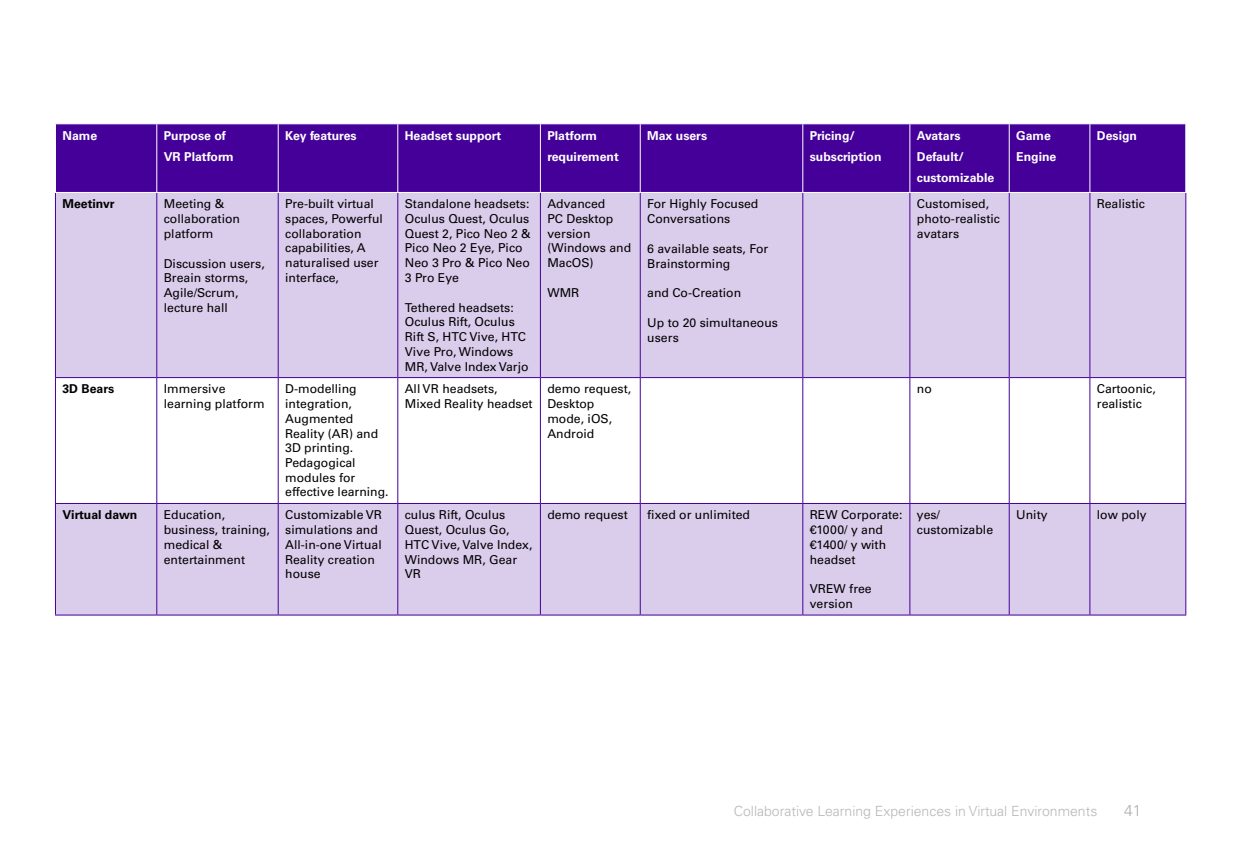
<style>
.page{position:relative;width:1241px;height:854px;background:#fff}
.page>*{position:absolute;margin:0;border:0;box-sizing:border-box;transform-origin:0 0}
.t1{font:300 15.75px "Univers LT Std";color:#a9abac}
.t2{font:300 14px "Univers LT Std";color:#b8b7b7}
.Taulukon_data__P{font:12.25px/14.7px "Univers LT Std";color:#000}
.Otsikot_taulukon_sisällä__H{font:700 12.25px/21px "Univers LT Std";color:#fff}
.Otsikot_taulukon_sisällä__H-2{font:700 12.25px "Univers LT Std";color:#000}
</style>
<div class="page">
<div style="left:56px;top:124px;width:1129px;height:68px;background:#409"></div>
<svg style="left:56px;top:193px;width:1129px;height:421px;fill:#dacceb"></svg>
<hr style="left:55px;top:193px;width:1px;height:184px;background:#409">
<hr style="left:156px;top:193px;width:1px;height:184px;background:#409">
<hr style="left:278px;top:193px;width:1px;height:184px;background:#409">
<hr style="left:397px;top:193px;width:1px;height:184px;background:#409">
<hr style="left:540px;top:193px;width:1px;height:184px;background:#409">
<hr style="left:639px;top:193px;width:1px;height:184px;background:#409">
<hr style="left:802px;top:193px;width:1px;height:184px;background:#409">
<hr style="left:909px;top:193px;width:1px;height:184px;background:#409">
<hr style="left:1008px;top:193px;width:1px;height:184px;background:#409">
<hr style="left:1089px;top:193px;width:1px;height:184px;background:#409">
<hr style="left:1185px;top:193px;width:1px;height:184px;background:#409">
<hr style="left:55px;top:377px;width:102px;height:1px;background:#409">
<hr style="left:55px;top:378px;width:1px;height:125px;background:#409">
<hr style="left:157px;top:377px;width:121px;height:1px;background:#409">
<hr style="left:156px;top:378px;width:1px;height:125px;background:#409">
<hr style="left:278px;top:377px;width:120px;height:1px;background:#409">
<hr style="left:278px;top:378px;width:1px;height:125px;background:#409">
<hr style="left:398px;top:377px;width:142px;height:1px;background:#409">
<hr style="left:397px;top:378px;width:1px;height:125px;background:#409">
<hr style="left:540px;top:377px;width:100px;height:1px;background:#409">
<hr style="left:540px;top:378px;width:1px;height:125px;background:#409">
<hr style="left:640px;top:377px;width:162px;height:1px;background:#409">
<hr style="left:639px;top:378px;width:1px;height:125px;background:#409">
<hr style="left:802px;top:377px;width:107px;height:1px;background:#409">
<hr style="left:802px;top:378px;width:1px;height:125px;background:#409">
<hr style="left:909px;top:377px;width:100px;height:1px;background:#409">
<hr style="left:909px;top:378px;width:1px;height:125px;background:#409">
<hr style="left:1009px;top:377px;width:80px;height:1px;background:#409">
<hr style="left:1008px;top:378px;width:1px;height:125px;background:#409">
<hr style="left:1089px;top:377px;width:96px;height:1px;background:#409">
<hr style="left:1089px;top:378px;width:1px;height:125px;background:#409">
<hr style="left:1185px;top:378px;width:1px;height:125px;background:#409">
<hr style="left:55px;top:503px;width:102px;height:1px;background:#409">
<hr style="left:55px;top:503px;width:1px;height:111px;background:#409">
<hr style="left:157px;top:503px;width:121px;height:1px;background:#409">
<hr style="left:156px;top:503px;width:1px;height:111px;background:#409">
<hr style="left:278px;top:503px;width:120px;height:1px;background:#409">
<hr style="left:278px;top:503px;width:1px;height:111px;background:#409">
<hr style="left:398px;top:503px;width:142px;height:1px;background:#409">
<hr style="left:397px;top:503px;width:1px;height:111px;background:#409">
<hr style="left:540px;top:503px;width:100px;height:1px;background:#409">
<hr style="left:540px;top:503px;width:1px;height:111px;background:#409">
<hr style="left:640px;top:503px;width:162px;height:1px;background:#409">
<hr style="left:639px;top:503px;width:1px;height:111px;background:#409">
<hr style="left:802px;top:503px;width:107px;height:1px;background:#409">
<hr style="left:802px;top:503px;width:1px;height:111px;background:#409">
<hr style="left:909px;top:503px;width:100px;height:1px;background:#409">
<hr style="left:909px;top:503px;width:1px;height:111px;background:#409">
<hr style="left:1009px;top:503px;width:80px;height:1px;background:#409">
<hr style="left:1008px;top:503px;width:1px;height:111px;background:#409">
<hr style="left:1089px;top:503px;width:96px;height:1px;background:#409">
<hr style="left:1089px;top:503px;width:1px;height:111px;background:#409">
<hr style="left:1185px;top:503px;width:1px;height:111px;background:#409">
<hr style="left:55px;top:614px;width:102px;height:1px;background:#409">
<hr style="left:157px;top:614px;width:121px;height:1px;background:#409">
<hr style="left:278px;top:614px;width:120px;height:1px;background:#409">
<hr style="left:398px;top:614px;width:142px;height:1px;background:#409">
<hr style="left:540px;top:614px;width:100px;height:1px;background:#409">
<hr style="left:640px;top:614px;width:162px;height:1px;background:#409">
<hr style="left:802px;top:614px;width:107px;height:1px;background:#409">
<hr style="left:909px;top:614px;width:100px;height:1px;background:#409">
<hr style="left:1009px;top:614px;width:80px;height:1px;background:#409">
<hr style="left:1089px;top:614px;width:96px;height:1px;background:#409">
<hr style="left:156px;top:124px;width:1px;height:68px;background:#fff">
<hr style="left:278px;top:124px;width:1px;height:68px;background:#fff">
<hr style="left:397px;top:124px;width:1px;height:68px;background:#fff">
<hr style="left:540px;top:124px;width:1px;height:68px;background:#fff">
<hr style="left:639px;top:124px;width:1px;height:68px;background:#fff">
<hr style="left:802px;top:124px;width:1px;height:68px;background:#fff">
<hr style="left:909px;top:124px;width:1px;height:68px;background:#fff">
<hr style="left:1008px;top:124px;width:1px;height:68px;background:#fff">
<hr style="left:1089px;top:124px;width:1px;height:68px;background:#fff">
<p class="Otsikot_taulukon_sisällä__H" style="left:62px;top:125px;width:36px">Name</p>
<p class="Otsikot_taulukon_sisällä__H" style="left:164px;top:125px;width:72px">Purpose of<br>VR Platform</p>
<p class="Otsikot_taulukon_sisällä__H" style="left:285px;top:125px;width:73px">Key features</p>
<p class="Otsikot_taulukon_sisällä__H" style="left:405px;top:125px;width:98px">Headset support</p>
<p class="Otsikot_taulukon_sisällä__H" style="left:547px;top:125px;width:73px">Platform requirement</p>
<p class="Otsikot_taulukon_sisällä__H" style="left:647px;top:125px;width:61px">Max users</p>
<p class="Otsikot_taulukon_sisällä__H" style="left:809px;top:125px;width:73px">Pricing/ subscription</p>
<p class="Otsikot_taulukon_sisällä__H" style="left:916px;top:125px;width:79px">Avatars<br>Default/ customizable</p>
<p class="Otsikot_taulukon_sisällä__H" style="left:1016px;top:125px;width:42px">Game<br>Engine</p>
<p class="Otsikot_taulukon_sisällä__H" style="left:1096px;top:125px;width:42px">Design</p>
<p class="Otsikot_taulukon_sisällä__H-2" style="left:62px;top:197px;width:54px">Meetinvr</p>
<p class="Taulukon_data__P" style="left:164px;top:197px;width:78px">Meeting &amp; collaboration platform</p>
<p class="Taulukon_data__P" style="left:164px;top:256px;width:102px">Discussion users,<br>Breain storms,<br>Agile/Scrum, lecture hall</p>
<p class="Taulukon_data__P" style="left:285px;top:197px;width:99px">Pre-built virtual spaces, Powerful collaboration capabilities, A naturalised user interface,</p>
<p class="Taulukon_data__P" style="left:405px;top:197px;width:127px">Standalone headsets:<br>Oculus Quest, Oculus<br>Quest 2, Pico Neo 2 &amp;<br>Pico Neo 2 Eye, Pico<br>Neo 3 Pro &amp; Pico Neo<br>3 Pro Eye</p>
<p class="Taulukon_data__P" style="left:405px;top:300px;width:125px">Tethered headsets:<br>Oculus Rift, Oculus<br>Rift S, HTC Vive, HTC<br>Vive Pro, Windows<br>MR, Valve Index Varjo</p>
<p class="Taulukon_data__P" style="left:916px;top:197px;width:85px">Customised, photo-realistic avatars</p>
<p class="Taulukon_data__P" style="left:1096px;top:197px;width:50px">Realistic</p>
<p class="Taulukon_data__P" style="left:547px;top:197px;width:85px">Advanced<br>PC Desktop version (Windows and<br>MacOS)</p>
<p class="Taulukon_data__P" style="left:547px;top:285px;width:33px">WMR</p>
<p class="Taulukon_data__P" style="left:647px;top:197px;width:113px">For Highly Focused<br>Conversations</p>
<p class="Taulukon_data__P" style="left:647px;top:241px;width:122px">6 available seats, For<br>Brainstorming</p>
<p class="Taulukon_data__P" style="left:647px;top:286px;width:95px">and Co-Creation</p>
<p class="Taulukon_data__P" style="left:647px;top:315px;width:132px">Up to 20 simultaneous users</p>
<p class="Otsikot_taulukon_sisällä__H-2" style="left:62px;top:382px;width:53px">3D Bears</p>
<p class="Taulukon_data__P" style="left:164px;top:382px;width:102px">Immersive learning platform</p>
<p class="Taulukon_data__P" style="left:285px;top:382px;width:105px">D-modelling integration,<br>Augmented<br>Reality (AR) and<br>3D printing.<br>Pedagogical modules for effective learning.</p>
<p class="Taulukon_data__P" style="left:405px;top:382px;width:129px">All VR headsets,<br>Mixed Reality headset</p>
<p class="Taulukon_data__P" style="left:547px;top:382px;width:85px">demo request,<br>Desktop mode, iOS,<br>Android</p>
<p class="Taulukon_data__P" style="left:916px;top:382px;width:16px">no</p>
<p class="Taulukon_data__P" style="left:1096px;top:382px;width:60px">Cartoonic, realistic</p>
<p class="Otsikot_taulukon_sisällä__H-2" style="left:62px;top:507px;width:76px">Virtual dawn</p>
<p class="Taulukon_data__P" style="left:164px;top:507px;width:108px">Education, business, training, medical &amp; entertainment</p>
<p class="Taulukon_data__P" style="left:285px;top:507px;width:98px">Customizable VR simulations and<br>All-in-one Virtual<br>Reality creation house</p>
<p class="Taulukon_data__P" style="left:405px;top:507px;width:129px">culus Rift, Oculus<br>Quest, Oculus Go,<br>HTC Vive, Valve Index,<br>Windows MR, Gear<br>VR</p>
<p class="Taulukon_data__P" style="left:547px;top:507px;width:82px">demo request</p>
<p class="Taulukon_data__P" style="left:647px;top:507px;width:104px">fixed or unlimited</p>
<p class="Taulukon_data__P" style="left:809px;top:507px;width:94px">REW Corporate: €1000/ y and €1400/ y with headset</p>
<p class="Taulukon_data__P" style="left:809px;top:581px;width:63px">VREW free version</p>
<p class="Taulukon_data__P" style="left:916px;top:507px;width:78px">yes/ customizable</p>
<p class="Taulukon_data__P" style="left:1016px;top:507px;width:33px">Unity</p>
<p class="Taulukon_data__P" style="left:1096px;top:507px;width:51px">low poly</p>
<p class="t2" style="left:733px;top:802px;width:365px">Collaborative Learning Experiences in Virtual Environments</p>
<p class="t1" style="left:1123px;top:800px;width:19px">41</p>
</div>
